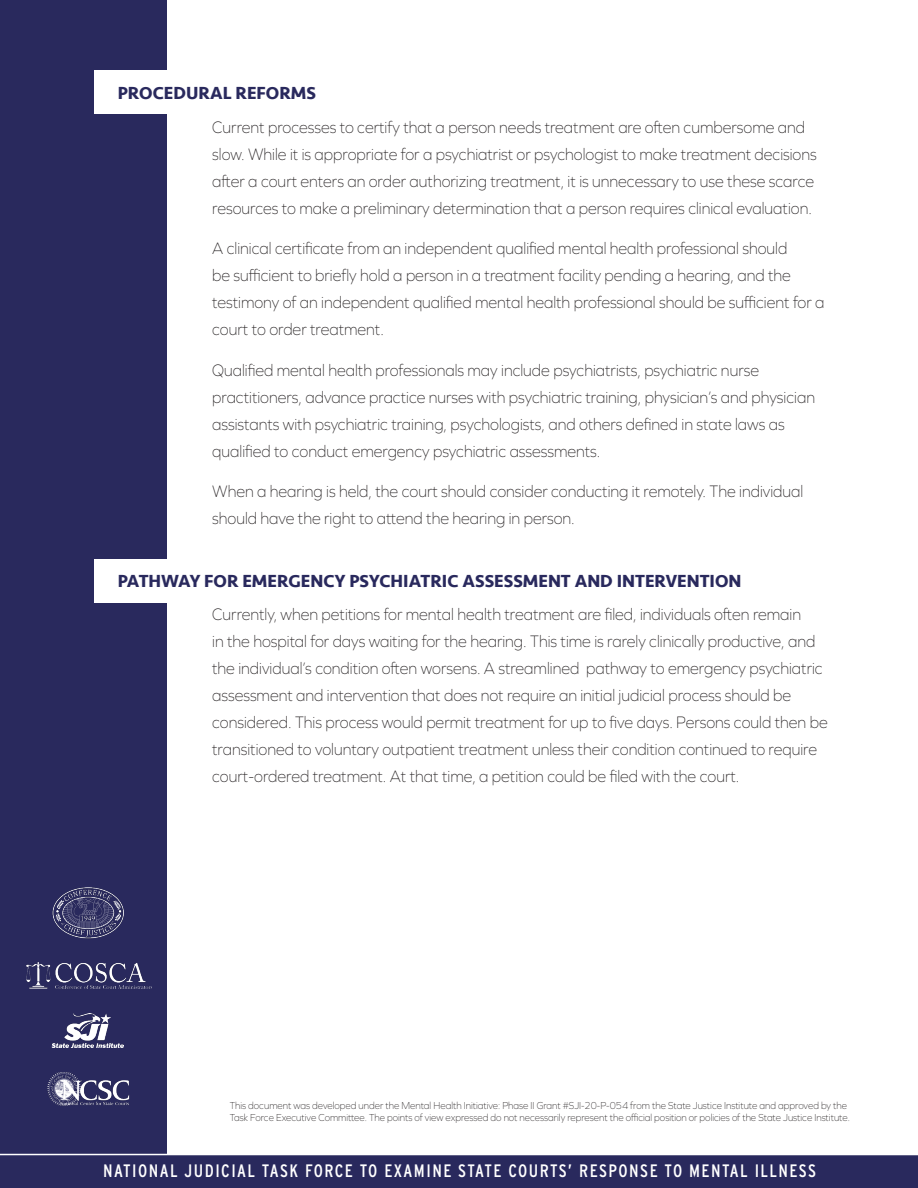
<style>
.page{position:relative;width:918px;height:1188px;background:#fff}
.page>*{position:absolute;margin:0;border:0;box-sizing:border-box;transform-origin:0 0}
.Paragraph_Style_1{font:700 18px "Seravek";color:#29295d}
.t1{font:18px "Interstate Condensed";letter-spacing:.08em;color:#fff}
.Body_indented{font:200 17.25px/27px "Graphie";color:#231f20;scale:.9 1}
.t2{font:200 10.5px/12px "Graphie";color:#231f20;scale:.9 1}
</style>
<div class="page">
<div style="left:0;top:0;width:166px;height:1188px;background:#29295d"></div>
<div style="left:94px;top:70px;width:92px;height:44px;background:#fff"></div>
<div style="left:94px;top:559px;width:92px;height:44px;background:#fff"></div>
<div style="left:0;top:1155px;width:918px;height:33px;background:#29295d"></div>
<img style="left:27px;top:962px;width:124px;height:27px">
<img style="left:47px;top:1072px;width:83px;height:34px">
<img style="left:52px;top:1014px;width:71px;height:33px">
<img style="left:52px;top:887px;width:72px;height:52px">
<hr style="left:0;top:1154px;width:918px;height:1px;background:#fff">
<p class="Paragraph_Style_1" style="left:118px;top:79px;width:200px">PROCEDURAL REFORMS</p>
<p class="Body_indented" style="left:212px;top:113px;width:673px">Current processes to certify that a person needs treatment are often cumbersome and slow. While it is appropriate for a psychiatrist or psychologist to make treatment decisions after a court enters an order authorizing treatment, it is unnecessary to use these scarce resources to make a preliminary determination that a person requires clinical evaluation.</p>
<p class="Body_indented" style="left:212px;top:235px;width:682px">A clinical certificate from an independent qualified mental health professional should<br>be sufficient to briefly hold a person in a treatment facility pending a hearing, and the testimony of an independent qualified mental health professional should be sufficient for a court to order treatment.</p>
<p class="Body_indented" style="left:212px;top:356px;width:671px">Qualified mental health professionals may include psychiatrists, psychiatric nurse practitioners, advance practice nurses with psychiatric training, physician’s and physician assistants with psychiatric training, psychologists, and others defined in state laws as qualified to conduct emergency psychiatric assessments.</p>
<p class="Body_indented" style="left:212px;top:478px;width:658px">When a hearing is held, the court should consider conducting it remotely. The individual should have the right to attend the hearing in person.</p>
<p class="Paragraph_Style_1" style="left:118px;top:566px;width:625px">PATHWAY FOR EMERGENCY PSYCHIATRIC ASSESSMENT AND INTERVENTION</p>
<p class="Body_indented" style="left:212px;top:601px;width:685px">Currently, when petitions for mental health treatment are filed, individuals often remain<br>in the hospital for days waiting for the hearing. This time is rarely clinically productive, and the individual’s condition often worsens. A streamlined pathway to emergency psychiatric assessment and intervention that does not require an initial judicial process should be considered. This process would permit treatment for up to five days. Persons could then be transitioned to voluntary outpatient treatment unless their condition continued to require court-ordered treatment. At that time, a petition could be filed with the court.</p>
<p class="t2" style="left:230px;top:1099px;width:691px">This document was developed under the Mental Health Initiative: Phase II Grant #SJI-20-P-054 from the State Justice Institute and approved by the<br>Task Force Executive Committee. The points of view expressed do not necessarily represent the official position or policies of the State Justice Institute.</p>
<p class="t1" style="left:103px;top:1161px;width:715px">NATIONAL JUDICIAL TASK FORCE TO EXAMINE STATE COURTS’ RESPONSE TO MENTAL ILLNESS</p>
</div>
